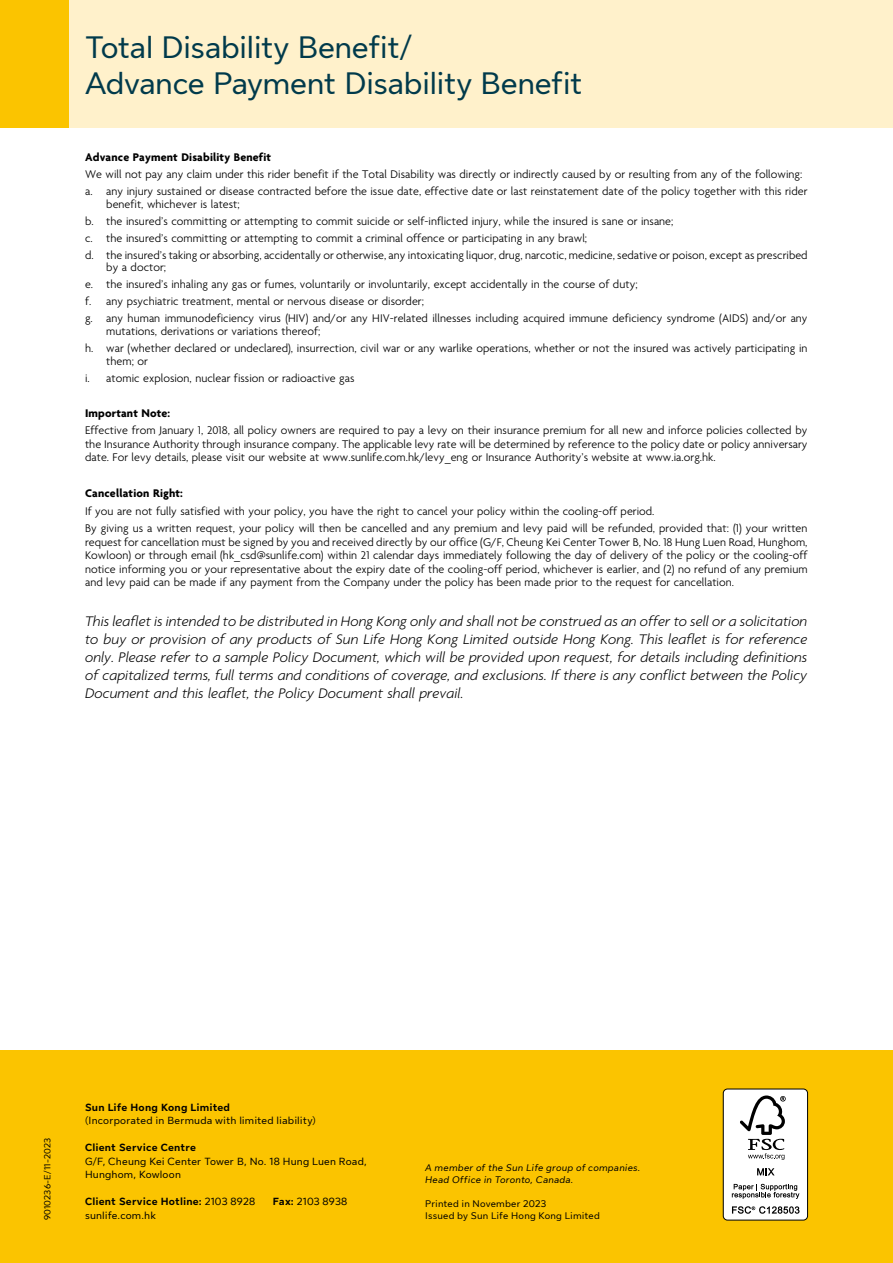
<style>
.page{position:relative;width:893px;height:1263px;background:#fff}
.page>*{position:absolute;margin:0;border:0;box-sizing:border-box;transform-origin:0 0}
.t1{font:31.5px/36px "Sun Life New Text";letter-spacing:-.025em;color:#003a4b}
.t2{font:italic 300 15px/18px "Agenda";letter-spacing:.005em;color:#000;text-align:justify}
.t3{font:300 12px/17px "Agenda";letter-spacing:.005em;color:#000}
.t4{font:700 12px "Agenda";letter-spacing:.015em;color:#000}
.t5{font:10.5px/13.5px "Sun Life New Text";letter-spacing:.02em;color:#000}
.t6{font:700 10.5px "Sun Life New Text";letter-spacing:.015em;color:#000}
.t7{font:italic 9.75px/12px "Sun Life New Text";letter-spacing:.02em;color:#000}
.t8{font:9.75px "Sun Life New Text";letter-spacing:.015em;color:#000}
.t9{font:9px "Sun Life New Text";letter-spacing:.025em;color:#000}
.s1{font-weight:400}
.s2{font-weight:700}
</style>
<div class="page">
<div style="left:0;top:1050px;width:893px;height:213px;background:#fbc400"></div>
<div style="left:723px;top:1089px;width:84px;height:131px;background:#fff;border-radius:4px"></div>
<svg style="left:740px;top:1095px;width:46px;height:65px"></svg>
<svg style="left:757px;top:1168px;width:18px;height:7px"></svg>
<svg style="left:732px;top:1184px;width:67px;height:15px"></svg>
<svg style="left:732px;top:1206px;width:67px;height:8px"></svg>
<div style="left:723px;top:1089px;width:85px;height:131px;border:1px solid #000;border-radius:4px"></div>
<div style="left:0;top:0;width:893px;height:128px;background:#fff1cb"></div>
<div style="left:0;top:0;width:68px;height:128px;background:#fbc400"></div>
<h1 class="t1" style="left:85px;top:27px;width:499px">Total Disability Benefit/<br>Advance Payment Disability Benefit</h1>
<p class="t4" style="left:85px;top:151px;width:188px">Advance Payment Disability Benefit</p>
<p class="t3" style="left:85px;top:166px;width:724px">We will not pay any claim under this rider benefit if the Total Disability was directly or indirectly caused by or resulting from any of the following: a. any injury sustained or disease contracted before the issue date, effective date or last reinstatement date of the policy together with this rider</p>
<p class="t3" style="left:85px;top:196px;width:724px;text-indent:21px">benefit, whichever is latest;<br>b. the insured’s committing or attempting to commit suicide or self-inflicted injury, while the insured is sane or insane;<br>c. the insured’s committing or attempting to commit a criminal offence or participating in any brawl;<br>d. the insured’s taking or absorbing, accidentally or otherwise, any intoxicating liquor, drug, narcotic, medicine, sedative or poison, except as prescribed</p>
<p class="t3" style="left:85px;top:260px;width:724px;text-indent:21px">by a doctor;<br>e. the insured’s inhaling any gas or fumes, voluntarily or involuntarily, except accidentally in the course of duty;<br>f. any psychiatric treatment, mental or nervous disease or disorder;<br>g. any human immunodeficiency virus (HIV) and/or any HIV-related illnesses including acquired immune deficiency syndrome (AIDS) and/or any</p>
<p class="t3" style="left:85px;top:324px;width:724px;text-indent:21px">mutations, derivations or variations thereof;<br>h. war (whether declared or undeclared), insurrection, civil war or any warlike operations, whether or not the insured was actively participating in</p>
<p class="t3" style="left:85px;top:353px;width:271px;text-indent:21px">them; or<br>i. atomic explosion, nuclear fission or radioactive gas</p>
<p class="t4" style="left:85px;top:406px;width:87px">Important Note:</p>
<p class="t3" style="left:85px;top:425px;width:724px;line-height:13.5px;text-align:justify">Effective from January 1, 2018, all policy owners are required to pay a levy on their insurance premium for all new and inforce policies collected by the Insurance Authority through insurance company. The applicable levy rate will be determined by reference to the policy date or policy anniversary date. For levy details, please visit our website at www.sunlife.com.hk/levy_eng or Insurance Authority’s website at www.ia.org.hk.</p>
<p class="t4" style="left:85px;top:487px;width:99px">Cancellation Right:</p>
<p class="t3" style="left:85px;top:503px;width:724px;line-height:17.7px">If you are not fully satisfied with your policy, you have the right to cancel your policy within the cooling-off period.<br>By giving us a written request, your policy will then be cancelled and any premium and levy paid will be refunded, provided that: (1) your written</p>
<p class="t3" style="left:85px;top:536px;width:724px;line-height:13.5px;text-align:justify">request for cancellation must be signed by you and received directly by our office (G/F, Cheung Kei Center Tower B, No. 18 Hung Luen Road, Hunghom, Kowloon) or through email (hk_csd@sunlife.com) within 21 calendar days immediately following the day of delivery of the policy or the cooling-off notice informing you or your representative about the expiry date of the cooling-off period, whichever is earlier, and (2) no refund of any premium and levy paid can be made if any payment from the Company under the policy has been made prior to the request for cancellation.</p>
<p class="t2" style="left:85px;top:612px;width:724px">This leaflet is intended to be distributed in Hong Kong only and shall not be construed as an offer to sell or a solicitation to buy or provision of any products of Sun Life Hong Kong Limited outside Hong Kong. This leaflet is for reference only. Please refer to a sample Policy Document, which will be provided upon request, for details including definitions of capitalized terms, full terms and conditions of coverage, and exclusions. If there is any conflict between the Policy Document and this leaflet, the Policy Document shall prevail.</p>
<p class="t9" style="left:41px;top:1220px;width:84px;rotate:-90deg">9010236-E/11-2023</p>
<p class="t6" style="left:85px;top:1100px;width:147px">Sun Life Hong Kong Limited</p>
<p class="t5" style="left:85px;top:1113px;width:232px">(Incorporated in Bermuda with limited liability)</p>
<p class="t6" style="left:85px;top:1140px;width:113px">Client Service Centre</p>
<p class="t5" style="left:85px;top:1154px;width:283px">G/F, Cheung Kei Center Tower B, No. 18 Hung Luen Road,<br>Hunghom, Kowloon</p>
<p class="t6" style="left:85px;top:1194px;width:172px">Client Service Hotline: <span class="s1">2103 8928</span></p>
<p class="t5" style="left:273px;top:1194px;width:76px"><span class="s2">Fax:</span> 2103 8938</p>
<p class="t5" style="left:85px;top:1208px;width:72px">sunlife.com.hk</p>
<p class="t7" style="left:425px;top:1161px;width:217px">A member of the Sun Life group of companies.<br>Head Office in Toronto, Canada.</p>
<p class="t8" style="left:425px;top:1197px;width:122px">Printed in November 2023</p>
<p class="t8" style="left:425px;top:1209px;width:176px">Issued by Sun Life Hong Kong Limited</p>
</div>
